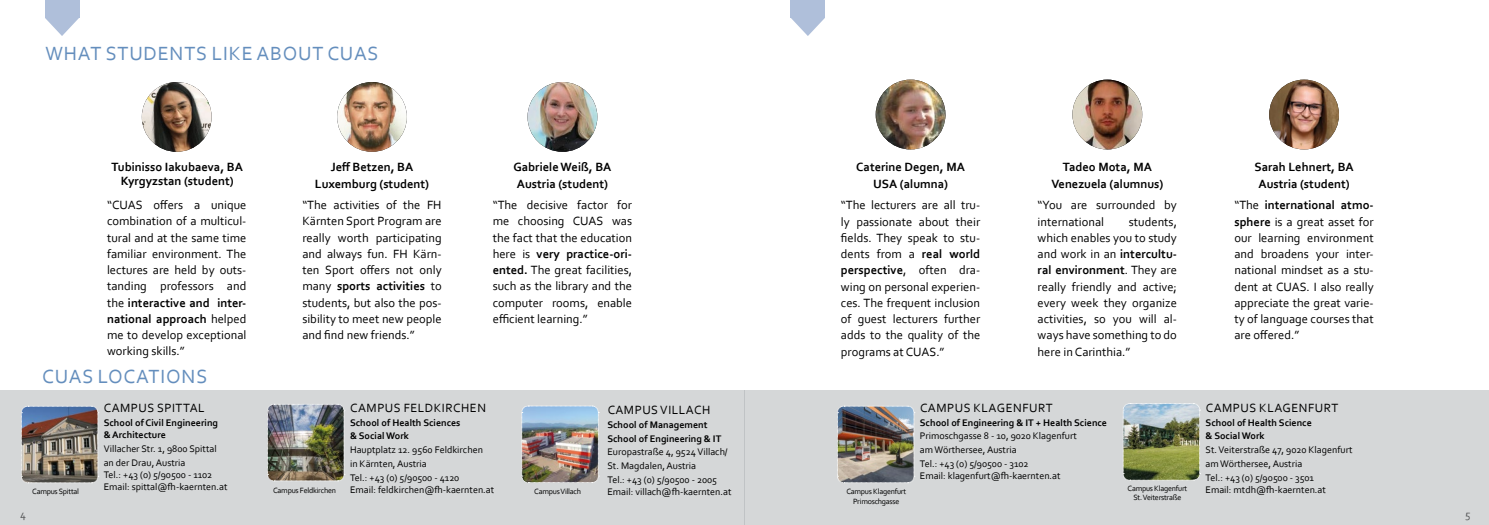
<style>
.page{position:relative;width:1489px;height:525px;background:#fff}
.page>*{position:absolute;margin:0;border:0;box-sizing:border-box;transform-origin:0 0}
.t1{font:20px "Corbel";letter-spacing:.04em;color:#648ebd}
.t2{font:12.5px/16.2px "Corbel";color:#000;text-align:justify}
.t3{font:700 12.5px/16.2px "Corbel";color:#000;text-align:center}
.t4{font:12.5px "Corbel";letter-spacing:.04em;color:#000}
.t5{font:11.25px "Corbel";color:#000}
.t6{font:10px/13.8px "Corbel";color:#000}
.t7{font:700 10px/13.8px "Corbel";color:#000}
.t8{font:8px/9.1px "Corbel";letter-spacing:-.03em;color:#000;text-align:center}
.s1{font-weight:700}
</style>
<div class="page">
<div style="left:0;top:390px;width:744px;height:134px;background:#d5d7d8"></div>
<div style="left:744px;top:390px;width:744px;height:134px;background:#d5d7d8"></div>
<img style="left:21px;top:405px;width:78px;height:78px">
<img style="left:267px;top:404px;width:78px;height:77px">
<img style="left:142px;top:82px;width:69px;height:70px">
<img style="left:337px;top:82px;width:70px;height:70px;border-radius:35px">
<img style="left:527px;top:82px;width:70px;height:70px;border-radius:35px">
<img style="left:875px;top:80px;width:70px;height:69px;border-radius:35px">
<img style="left:1072px;top:80px;width:70px;height:69px;border-radius:35px">
<img style="left:1269px;top:80px;width:69px;height:69px;border-radius:35px">
<div style="left:790px;top:0;width:34px;height:18px;background:#afbfda"></div>
<svg style="left:791px;top:18px;width:33px;height:18px"></svg>
<img style="left:837px;top:405px;width:77px;height:78px">
<img style="left:1123px;top:403px;width:77px;height:77px">
<img style="left:521px;top:405px;width:78px;height:78px">
<div style="left:45px;top:0;width:34px;height:18px;background:#afbfda"></div>
<svg style="left:45px;top:18px;width:34px;height:18px"></svg>
<h1 class="t1" style="left:45px;top:41px;width:335px">WHAT STUDENTS LIKE ABOUT CUAS</h1>
<p class="t3" style="left:111px;top:160px;width:133px;line-height:13.8px">Tubinisso Iakubaeva, BA<br>Kyrgyzstan (student)</p>
<p class="t3" style="left:315px;top:159px;width:116px">Jeff Betzen, BA<br>Luxemburg (student)</p>
<p class="t3" style="left:513px;top:159px;width:99px;text-align:left">Gabriele Weiß, BA<br>Austria (student)</p>
<p class="t3" style="left:856px;top:159px;width:110px">Caterine Degen, MA<br>USA (alumna)</p>
<p class="t3" style="left:1051px;top:159px;width:113px">Tadeo Mota, MA<br>Venezuela (alumnus)</p>
<p class="t3" style="left:1254px;top:159px;width:101px">Sarah Lehnert, BA<br>Austria (student)</p>
<p class="t2" style="left:107px;top:196px;width:141px">“CUAS offers a unique combination of a multicul&shy;tural and at the same time familiar environment. The lectures are held by outs&shy;tanding professors and the <span class="s1">interactive and inter&shy;national approach</span> helped me to develop exceptional working skills.”</p>
<p class="t2" style="left:302px;top:196px;width:141px">“The activities of the FH Kärnten Sport Program are really worth participating and always fun. FH Kärn&shy;ten Sport offers not only many <span class="s1">sports activities</span> to students, but also the pos&shy;sibility to meet new people and find new friends.”</p>
<p class="t2" style="left:493px;top:196px;width:141px">“The decisive factor for me choosing CUAS was the fact that the education here is <span class="s1">very practice-ori&shy;ented.</span> The great facilities, such as the library and the computer rooms, enable efficient learning.”</p>
<p class="t2" style="left:840px;top:197px;width:141px">“The lecturers are all tru&shy;ly passionate about their fields. They speak to stu&shy;dents from a <span class="s1">real world perspective</span>, often dra&shy;wing on personal experien&shy;ces. The frequent inclusion of guest lecturers further adds to the quality of the programs at CUAS.”</p>
<p class="t2" style="left:1037px;top:197px;width:141px">“You are surrounded by international</p>
<p class="t2" style="left:1037px;top:213px;width:141px;text-indent:91px">students, which enables you to study and work in an <span class="s1">intercultu&shy;ral environment</span>. They are really friendly and active; every week they organize activities, so you will al&shy;ways have something to do here in Carinthia.”</p>
<h1 class="t1" style="left:42px;top:364px;width:167px">CUAS LOCATIONS</h1>
<p class="t2" style="left:1234px;top:197px;width:141px">“The <span class="s1">international atmo&shy;sphere</span> is a great asset for our learning environment and broadens your inter&shy;national mindset as a stu&shy;dent at CUAS. I also really appreciate the great varie&shy;ty of language courses that are offered.”</p>
<p class="t4" style="left:104px;top:400px;width:102px">CAMPUS SPITTAL</p>
<p class="t7" style="left:104px;top:415px;width:116px;line-height:12.5px">School of Civil Engineering &amp; Architecture</p>
<p class="t6" style="left:104px;top:441px;width:115px">Villacher Str. 1, 9800 Spittal an der Drau, Austria</p>
<p class="t6" style="left:104px;top:468px;width:125px;line-height:12px">Tel.: +43 (0) 5/90500 - 1102<br>Email: spittal@fh-kaernten.at</p>
<p class="t8" style="left:32px;top:487px;width:48px">Campus Spittal</p>
<p class="t8" style="left:273px;top:485px;width:64px">Campus Feldkirchen</p>
<p class="t4" style="left:350px;top:400px;width:137px">CAMPUS FELDKIRCHEN</p>
<p class="t7" style="left:350px;top:415px;width:112px">School of Health Sciences &amp; Social Work</p>
<p class="t6" style="left:350px;top:442px;width:134px">Hauptplatz 12. 9560 Feldkirchen in Kärnten, Austria<br>Tel.: +43 (0) 5/90500 - 4120</p>
<p class="t6" style="left:350px;top:482px;width:146px">Email: feldkirchen@fh-kaernten.at</p>
<p class="t8" style="left:846px;top:486px;width:61px">Campus Klagenfurt<br>Primoschgasse</p>
<p class="t4" style="left:920px;top:400px;width:134px">CAMPUS KLAGENFURT</p>
<p class="t7" style="left:919px;top:415px;width:189px">School of Engineering &amp; IT + Health Science</p>
<p class="t6" style="left:919px;top:429px;width:158px">Primoschgasse 8 - 10, 9020 Klagenfurt am Wörthersee, Austria<br>Tel.: +43 (0) 5/90500 - 3102</p>
<p class="t6" style="left:919px;top:468px;width:142px">Email: klagenfurt@fh-kaernten.at</p>
<p class="t4" style="left:1205px;top:400px;width:134px">CAMPUS KLAGENFURT</p>
<p class="t7" style="left:1205px;top:415px;width:108px">School of Health Science &amp; Social Work</p>
<p class="t6" style="left:1205px;top:442px;width:148px">St. Veiterstraße 47, 9020 Klagenfurt am Wörthersee, Austria<br>Tel.: +43 (0) 5/90500 - 3501</p>
<p class="t4" style="left:607px;top:402px;width:104px">CAMPUS VILLACH</p>
<p class="t7" style="left:607px;top:417px;width:115px">School of Management<br>School of Engineering &amp; IT</p>
<p class="t6" style="left:607px;top:444px;width:122px">Europastraße 4, 9524 Villach/<br>St. Magdalen, Austria<br>Tel.: +43 (0) 5/90500 - 2005</p>
<p class="t6" style="left:607px;top:484px;width:126px">Email: villach@fh-kaernten.at</p>
<p class="t8" style="left:1127px;top:483px;width:61px">Campus Klagenfurt<br>St. Veiterstraße</p>
<p class="t8" style="left:534px;top:486px;width:48px">Campus Villach</p>
<p class="t6" style="left:1205px;top:482px;width:122px">Email: mtdh@fh-kaernten.at</p>
<p class="t5" style="left:20px;top:507px;width:7px">4</p>
<p class="t5" style="left:1464px;top:507px;width:7px">5</p>
</div>
